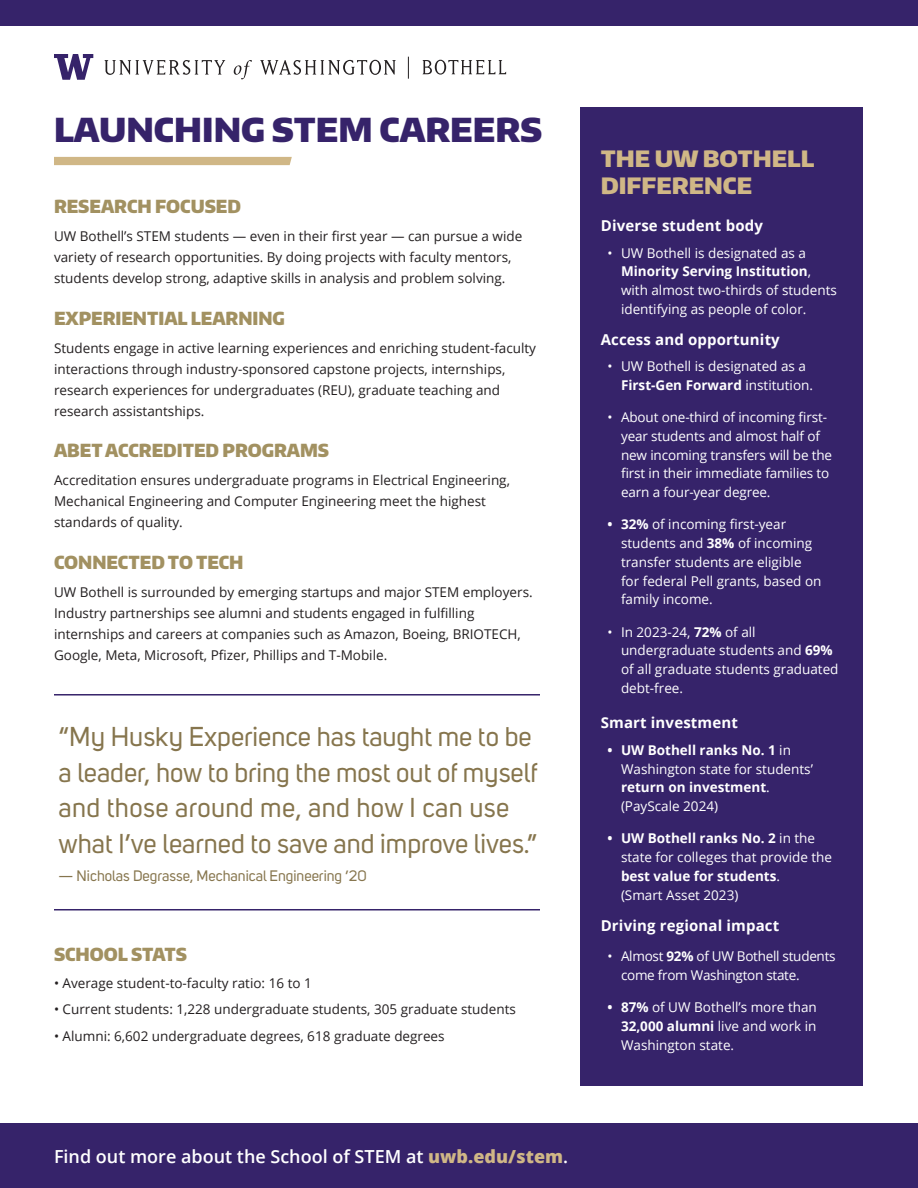
<style>
.page{position:relative;width:918px;height:1188px;background:#fff}
.page>*{position:absolute;margin:0;border:0;box-sizing:border-box;transform-origin:0 0}
.t1{font:900 33px "Encode Sans Normal";color:#36236a}
.t2{font:27px/36px "Uni Sans";color:#86754d}
.t3{font:900 22.5px/27px "Encode Sans Normal";color:#d0b786}
.t4{font:900 18px "Encode Sans Narrow";color:#a29161}
.t5{font:600 18px "Open Sans";color:#fff}
.t6{font:700 15px "Open Sans";letter-spacing:.01em;color:#fff}
.t7{font:15px "Uni Sans";color:#86754d}
.t8{font:13.5px/21px "Open Sans";color:#231f20}
.t9{font:13.5px/18.8px "Open Sans";color:#fff}
.t10{font:700 13.5px/18.8px "Open Sans";color:#fff}
.t11{font:13.5px/18.8px "Open Sans";letter-spacing:-.02em;color:#fff}
.s1{font-weight:700}
.s2{font-weight:400}
.s3{font-weight:800;color:#d0b786}
</style>
<div class="page">
<div style="left:580px;top:107px;width:283px;height:978px;background:#36236a"></div>
<hr style="left:54px;top:909px;width:486px;height:1px;background:#36236a">
<hr style="left:54px;top:694px;width:486px;height:2px;background:#36236a">
<div style="left:0;top:0;width:918px;height:26px;background:#36236a"></div>
<svg style="left:54px;top:54px;width:39px;height:26px"></svg>
<svg style="left:408px;top:57px;width:1px;height:22px"></svg>
<svg style="left:234px;top:60px;width:162px;height:19px"></svg>
<svg style="left:104px;top:60px;width:121px;height:15px"></svg>
<svg style="left:422px;top:60px;width:84px;height:15px"></svg>
<div style="left:54px;top:157px;width:238px;height:8px;background:#d0b786"></div>
<div style="left:0;top:1124px;width:918px;height:64px;background:#36236a"></div>
<h2 class="t1" style="left:54px;top:108px;width:490px">LAUNCHING STEM CAREERS</h2>
<h3 class="t4" style="left:54px;top:195px;width:189px">RESEARCH FOCUSED</h3>
<p class="t8" style="left:54px;top:225px;width:470px">UW Bothell’s STEM students — even in their first year — can pursue a wide variety of research opportunities. By doing projects with faculty mentors, students develop strong, adaptive skills in analysis and problem solving.</p>
<h3 class="t4" style="left:54px;top:306px;width:232px">EXPERIENTIAL LEARNING</h3>
<p class="t8" style="left:54px;top:337px;width:484px">Students engage in active learning experiences and enriching student-faculty interactions through industry-sponsored capstone projects, internships, research experiences for undergraduates (REU), graduate teaching and research assistantships.</p>
<h3 class="t4" style="left:54px;top:439px;width:277px">ABET ACCREDITED PROGRAMS</h3>
<p class="t8" style="left:54px;top:469px;width:457px">Accreditation ensures undergraduate programs in Electrical Engineering,<br>Mechanical Engineering and Computer Engineering meet the highest standards of quality.</p>
<h3 class="t4" style="left:54px;top:550px;width:191px">CONNECTED TO TECH</h3>
<p class="t8" style="left:54px;top:581px;width:480px">UW Bothell is surrounded by emerging startups and major STEM employers.<br>Industry partnerships see alumni and students engaged in fulfilling internships and careers at companies such as Amazon, Boeing, BRIOTECH, Google, Meta, Microsoft, Pfizer, Phillips and T-Mobile.</p>
<p class="t2" style="left:58px;top:718px;width:481px">“My Husky Experience has taught me to be a leader, how to bring the most out of myself and those around me, and how I can use what I’ve learned to save and improve lives.”</p>
<p class="t7" style="left:58px;top:867px;width:310px">— Nicholas Degrasse, Mechanical Engineering ’20</p>
<h3 class="t4" style="left:54px;top:943px;width:134px">SCHOOL STATS</h3>
<p class="t8" style="left:54px;top:972px;width:259px">• Average student-to-faculty ratio: 16 to 1</p>
<p class="t8" style="left:54px;top:999px;width:463px">• Current students: 1,228 undergraduate students, 305 graduate students</p>
<p class="t8" style="left:54px;top:1025px;width:392px">• Alumni: 6,602 undergraduate degrees, 618 graduate degrees</p>
<h3 class="t3" style="left:601px;top:144px;width:215px">THE UW BOTHELL<br>DIFFERENCE</h3>
<h4 class="t6" style="left:601px;top:215px;width:164px">Diverse student body</h4>
<p class="t9" style="left:621px;top:243px;width:217px;text-indent:-14px">• UW Bothell is designated as a<br><span class="s1">Minority Serving Institution</span>, with almost two-thirds of students identifying as people of color.</p>
<h4 class="t6" style="left:601px;top:329px;width:181px">Access and opportunity</h4>
<p class="t9" style="left:621px;top:357px;width:194px;text-indent:-14px">• UW Bothell is designated as a<br><span class="s1">First-Gen Forward</span> institution.</p>
<p class="t9" style="left:621px;top:408px;width:213px;text-indent:-14px">• About one-third of incoming first&shy;year students and almost half of new incoming transfers will be the first in their immediate families to earn a four-year degree.</p>
<p class="t9" style="left:621px;top:515px;width:202px;text-indent:-14px"><span class="s1">• 32%</span> of incoming first-year students and <span class="s1">38%</span> of incoming transfer students are eligible for federal Pell grants, based on family income.</p>
<p class="t9" style="left:621px;top:622px;width:219px;text-indent:-14px">• In 2023-24, <span class="s1">72%</span> of all undergraduate students and <span class="s1">69% </span>of all graduate students graduated debt-free.</p>
<h4 class="t6" style="left:601px;top:712px;width:139px">Smart investment</h4>
<p class="t10" style="left:608px;top:740px;width:7px">•</p>
<p class="t10" style="left:621px;top:740px;width:193px">UW Bothell ranks No. 1 <span class="s2">in<br>Washington state for students’ </span>return on investment<span class="s2">.</span></p>
<p class="t9" style="left:621px;top:796px;width:99px">(PayScale 2024)</p>
<p class="t10" style="left:608px;top:829px;width:7px">•</p>
<p class="t10" style="left:621px;top:829px;width:213px">UW Bothell ranks No. 2 <span class="s2">in the state for colleges that provide the </span>best value for students<span class="s2">.</span></p>
<p class="t9" style="left:621px;top:885px;width:119px">(Smart Asset 2023)</p>
<h4 class="t6" style="left:601px;top:915px;width:180px">Driving regional impact</h4>
<p class="t11" style="left:621px;top:947px;width:216px;text-indent:-14px">• Almost <span class="s1">92%</span> of UW Bothell students come from Washington state.</p>
<p class="t9" style="left:621px;top:998px;width:197px;text-align:justify;text-indent:-14px"><span class="s1">• 87%</span> of UW Bothell’s more than <span class="s1">32,000 alumni</span> live and work in Washington state.</p>
<p class="t5" style="left:54px;top:1144px;width:516px">Find out more about the School of STEM at <span class="s3">uwb.edu/stem</span>.</p>
</div>
